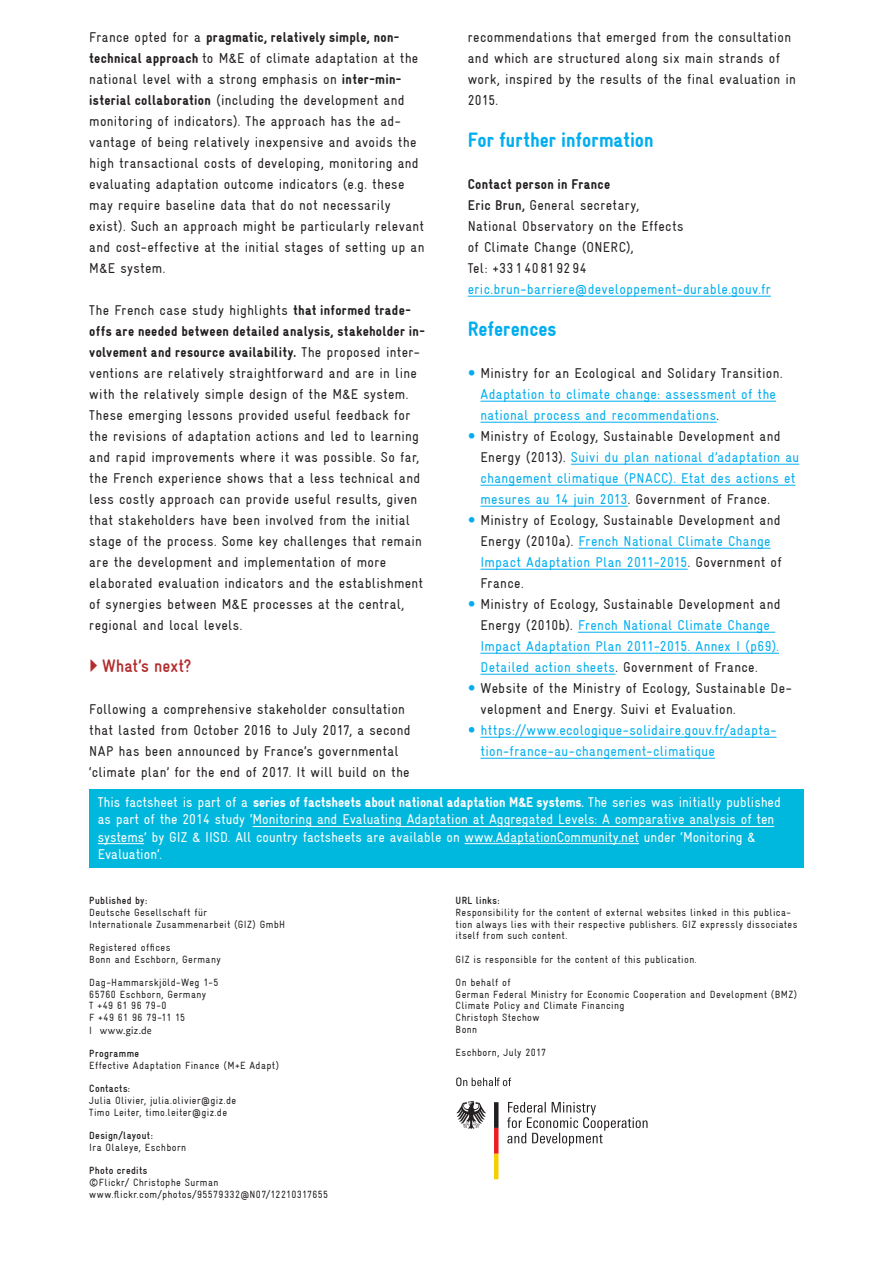
<style>
.page{position:relative;width:893px;height:1263px;background:#fff}
.page>*{position:absolute;margin:0;border:0;box-sizing:border-box;transform-origin:0 0}
.U1{font:900 condensed 21px "Gravur";color:#00aeef}
.t1{font:700 condensed 18px "Gravur";letter-spacing:.005em;color:#b32d2e}
.copytext{font:condensed 14.25px/21px "Gravur";letter-spacing:.025em;color:#231f20}
.t2{font:condensed 14.25px/21px "Gravur";letter-spacing:.025em;color:#00aeef}
.t3{font:condensed 14.25px/17.1px "Gravur";color:#fff}
.t4{font:condensed 10.5px/11.7px "Gravur";letter-spacing:.035em;color:#231f20}
.t5{font:700 condensed 10.5px "Gravur";letter-spacing:.035em;color:#231f20}
.t6{font:10.5px "Bundes Sans";letter-spacing:.025em;color:#231f20}
.s1{font-weight:900}
.s2{font-weight:700}
.s3{color:#00aeef}
.s4{color:#231f20}
.s5{font-family:"Gravur";font-stretch:condensed}
</style>
<div class="page">
<hr style="left:468px;top:296px;width:303px;height:1px;background:#00aeef">
<hr style="left:480px;top:401px;width:296px;height:1px;background:#00aeef">
<hr style="left:480px;top:422px;width:237px;height:1px;background:#00aeef">
<hr style="left:571px;top:464px;width:228px;height:1px;background:#00aeef">
<hr style="left:480px;top:485px;width:315px;height:1px;background:#00aeef">
<hr style="left:480px;top:506px;width:148px;height:1px;background:#00aeef">
<hr style="left:579px;top:548px;width:192px;height:1px;background:#00aeef">
<hr style="left:480px;top:569px;width:208px;height:1px;background:#00aeef">
<hr style="left:578px;top:632px;width:197px;height:1px;background:#00aeef">
<hr style="left:480px;top:653px;width:299px;height:1px;background:#00aeef">
<hr style="left:480px;top:674px;width:135px;height:1px;background:#00aeef">
<hr style="left:480px;top:737px;width:296px;height:1px;background:#00aeef">
<hr style="left:480px;top:758px;width:235px;height:1px;background:#00aeef">
<div style="left:89px;top:789px;width:715px;height:78px;background:#00b8de"></div>
<hr style="left:252px;top:826px;width:522px;height:1px;background:#fff">
<hr style="left:98px;top:843px;width:46px;height:1px;background:#fff">
<hr style="left:465px;top:843px;width:174px;height:1px;background:#fff">
<svg style="left:456px;top:1101px;width:30px;height:28px"></svg>
<svg style="left:494px;top:1102px;width:4px;height:77px"></svg>
<svg style="left:507px;top:1102px;width:140px;height:44px"></svg>
<svg style="left:456px;top:1077px;width:55px;height:9px"></svg>
<p class="copytext" style="left:468px;top:27px;width:330px">recommendations that emerged from the consultation and which are structured along six main strands of work, inspired by the results of the final evaluation in 2015.</p>
<p class="U1" style="left:468px;top:128px;width:187px">For further information</p>
<p class="copytext" style="left:468px;top:174px;width:305px"><span class="s1">Contact person in France<br></span><span class="s2">Eric Brun,</span> General secretary,<br>National Observatory on the Effects<br>of Climate Change (ONERC),<br>Tel: +33140819294 <span class="s3">eric.brun-barriere@developpement-durable.gouv.fr</span></p>
<p class="U1" style="left:468px;top:317px;width:90px">References</p>
<p class="t2" style="left:480px;top:363px;width:304px"><span class="s4">Ministry for an Ecological and Solidary Transition.<br></span>Adaptation to climate change: assessment of the national process and recommendations<span class="s4">.</span></p>
<p class="t2" style="left:480px;top:426px;width:320px"><span class="s4">Ministry of Ecology, Sustainable Development and Energy (2013).</span> Suivi du plan national d’adaptation au changement climatique (PNACC). Etat des actions et mesures au 14 juin 2013<span class="s4">. Government of France.</span></p>
<p class="copytext" style="left:480px;top:510px;width:303px">Ministry of Ecology, Sustainable Development and Energy (2010a). <span class="s3">French National Climate Change Impact Adaptation Plan 2011-2015</span>. Government of France.</p>
<p class="t2" style="left:480px;top:594px;width:302px"><span class="s4">Ministry of Ecology, Sustainable Development and Energy (2010b).</span> French National Climate Change Impact Adaptation Plan 2011-2015. Annex I (p69).<br>Detailed action sheets<span class="s4">. Government of France.</span></p>
<p class="copytext" style="left:480px;top:678px;width:313px">Website of the Ministry of Ecology, Sustainable De&shy;velopment and Energy. Suivi et Evaluation.</p>
<p class="t2" style="left:480px;top:720px;width:298px">https://www.ecologique-solidaire.gouv.fr/adapta&shy;tion-france-au-changement-climatique</p>
<p class="t3" style="left:98px;top:794px;width:685px">This factsheet is part of a <span class="s1">series of factsheets about national adaptation M&amp;E systems</span><span class="s2">.</span> The series was initially published as part of the 2014 study ‘Monitoring and Evaluating Adaptation at Aggregated Levels: A comparative analysis of ten systems’ by GIZ &amp; IISD. All country factsheets are available on www.AdaptationCommunity.net under ‘Monitoring &amp; Evaluation’.</p>
<p class="t5" style="left:89px;top:895px;width:59px">Published by:</p>
<p class="t4" style="left:89px;top:906px;width:119px">Deutsche Gesellschaft für</p>
<p class="t4" style="left:89px;top:918px;width:197px">Internationale Zusammenarbeit (GIZ) GmbH</p>
<p class="t4" style="left:89px;top:941px;width:83px">Registered offices</p>
<p class="t4" style="left:89px;top:953px;width:133px">Bonn and Eschborn, Germany</p>
<p class="t4" style="left:89px;top:976px;width:131px">Dag-Hammarskjöld-Weg 1-5</p>
<p class="t4" style="left:89px;top:988px;width:118px">65760 Eschborn, Germany</p>
<p class="t4" style="left:89px;top:1000px;width:79px">T +49 61 96 79-0</p>
<p class="t4" style="left:89px;top:1012px;width:97px">F +49 61 96 79-11 15</p>
<p class="t6" style="left:89px;top:1024px;width:64px"><span class="s5">I</span> www.giz.de</p>
<p class="t5" style="left:89px;top:1048px;width:51px">Programme</p>
<p class="t4" style="left:89px;top:1059px;width:191px">Effective Adaptation Finance (M+E Adapt)</p>
<p class="t5" style="left:89px;top:1083px;width:42px">Contacts:</p>
<p class="t4" style="left:89px;top:1094px;width:148px">Julia Olivier, julia.olivier@giz.de</p>
<p class="t4" style="left:89px;top:1106px;width:139px">Timo Leiter, timo.leiter@giz.de</p>
<p class="t5" style="left:89px;top:1130px;width:65px">Design/layout:</p>
<p class="t4" style="left:89px;top:1141px;width:98px">Ira Olaleye, Eschborn</p>
<p class="t5" style="left:89px;top:1165px;width:60px">Photo credits</p>
<p class="t4" style="left:89px;top:1176px;width:241px">©Flickr/ Christophe Surman www.flickr.com/photos/95579332@N07/12210317655</p>
<p class="copytext" style="left:89px;top:27px;width:337px">France opted for a <span class="s1">pragmatic, relatively simple, non&shy;technical approach</span> to M&amp;E of climate adaptation at the national level with a strong emphasis on <span class="s1">inter-min&shy;isterial collaboration</span> (including the development and monitoring of indicators). The approach has the ad&shy;vantage of being relatively inexpensive and avoids the high transactional costs of developing, monitoring and evaluating adaptation outcome indicators (e.g. these may require baseline data that do not necessarily exist). Such an approach might be particularly relevant and cost-effective at the initial stages of setting up an M&amp;E system.</p>
<p class="copytext" style="left:89px;top:300px;width:337px">The French case study highlights <span class="s1">that informed trade&shy;offs are needed between detailed analysis, stakeholder in&shy;volvement and resource availability.</span> The proposed inter&shy;ventions are relatively straightforward and are in line with the relatively simple design of the M&amp;E system.<br>These emerging lessons provided useful feedback for the revisions of adaptation actions and led to learning and rapid improvements where it was possible. So far, the French experience shows that a less technical and less costly approach can provide useful results, given that stakeholders have been involved from the initial stage of the process. Some key challenges that remain are the development and implementation of more elaborated evaluation indicators and the establishment of synergies between M&amp;E processes at the central, regional and local levels.</p>
<p class="t1" style="left:102px;top:656px;width:91px">What’s next?</p>
<p class="copytext" style="left:89px;top:699px;width:323px">Following a comprehensive stakeholder consultation that lasted from October 2016 to July 2017, a second NAP has been announced by France’s governmental ‘climate plan’ for the end of 2017. It will build on the</p>
<p class="t5" style="left:456px;top:895px;width:45px">URL links:</p>
<p class="t4" style="left:456px;top:906px;width:343px">Responsibility for the content of external websites linked in this publica&shy;tion always lies with their respective publishers. GIZ expressly dissociates itself from such content.</p>
<p class="t4" style="left:456px;top:953px;width:243px">GIZ is responsible for the content of this publication.</p>
<p class="t4" style="left:456px;top:976px;width:56px">On behalf of</p>
<p class="t4" style="left:456px;top:988px;width:343px">German Federal Ministry for Economic Cooperation and Development (BMZ)</p>
<p class="t4" style="left:456px;top:1000px;width:170px">Climate Policy and Climate Financing</p>
<p class="t4" style="left:456px;top:1012px;width:85px">Christoph Stechow</p>
<p class="t4" style="left:456px;top:1023px;width:23px">Bonn</p>
<p class="t4" style="left:456px;top:1047px;width:92px">Eschborn, July 2017</p>
</div>
